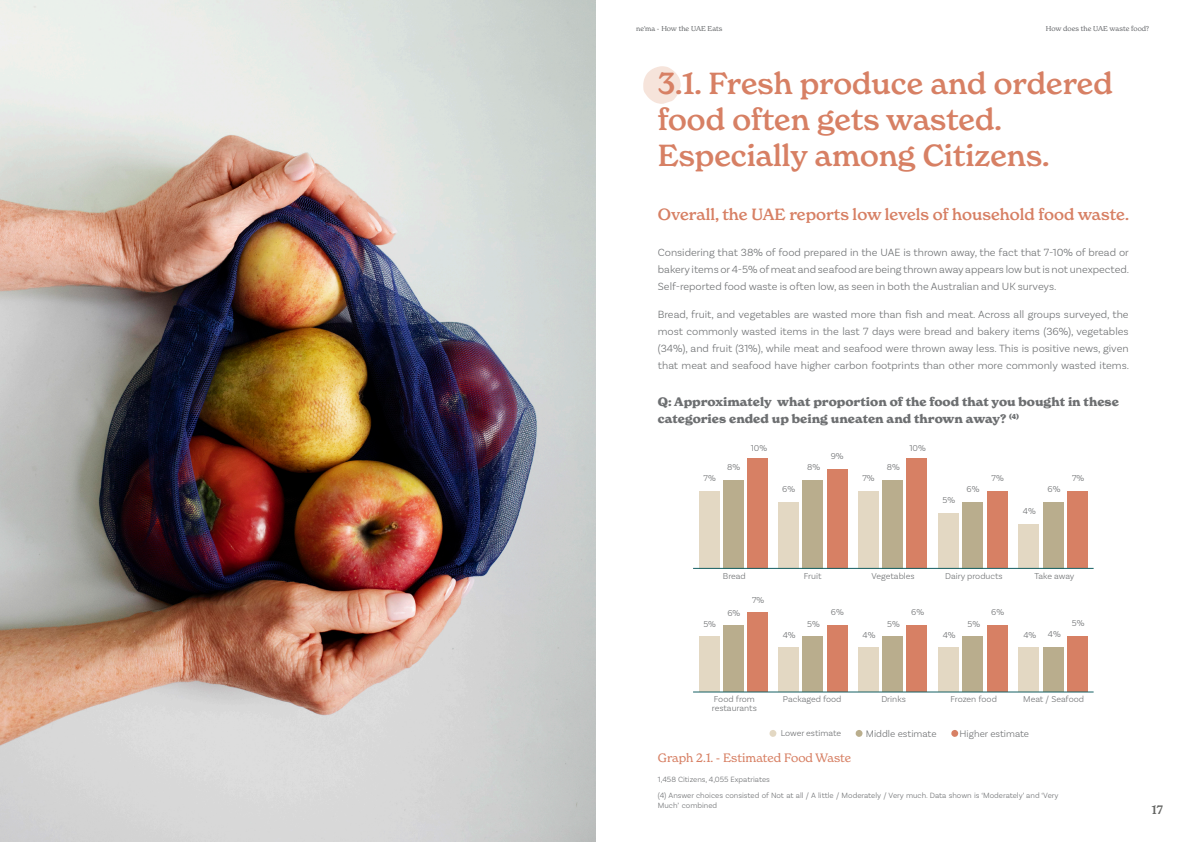
<style>
.page{position:relative;width:1191px;height:842px;background:#fff}
.page>*{position:absolute;margin:0;border:0;box-sizing:border-box;transform-origin:0 0}
.text_black{font:500 30px/36px "New Spirit";color:#d78064}
._01_-_font{font:500 16px "New Spirit";color:#d78064}
.Q_NEW{font:700 12px "New Spirit";color:#6d6f71}
.subtitle_colour_right{font:12px "New Spirit";color:#d78064}
.t1{font:500 12px "New Spirit";color:#616260}
.subtitle_colour_right-2{font:300 11px/17px "Basic Sans";color:#6d6f71;text-align:justify}
.subtitle_colour_right-3{font:300 10px "Basic Sans";color:#6d6f71}
.subtitle_colour_right-4{font:300 9px/9px "Basic Sans";color:#6d6f71}
.subtitle_colour_right-5{font:300 9px "Basic Sans";letter-spacing:-.02em;color:#6d6f71}
.subtitle_colour_right-6{font:300 8px/10px "Basic Sans";color:#6d6f71}
.t2{font:7px "New Spirit";color:#6d6f72}
.t3{font:7px "New Spirit";color:#6d6f71}
</style>
<div class="page">
<hr style="left:595px;top:0;width:1px;height:842px;background:#000">
<img style="left:0;top:0;width:595px;height:842px">
<svg style="left:643px;top:66px;width:37px;height:38px"></svg>
<svg style="left:855px;top:730px;width:7px;height:7px"></svg>
<svg style="left:769px;top:730px;width:7px;height:7px"></svg>
<svg style="left:951px;top:730px;width:7px;height:7px"></svg>
<div style="left:699px;top:491px;width:20px;height:77px;background:#e3d8c3"></div>
<div style="left:723px;top:480px;width:20px;height:88px;background:#b9ad8d"></div>
<div style="left:802px;top:480px;width:21px;height:88px;background:#b9ad8d"></div>
<div style="left:882px;top:480px;width:21px;height:88px;background:#b9ad8d"></div>
<div style="left:962px;top:502px;width:21px;height:66px;background:#b9ad8d"></div>
<div style="left:1043px;top:502px;width:20px;height:66px;background:#b9ad8d"></div>
<div style="left:747px;top:458px;width:21px;height:110px;background:#d78064"></div>
<div style="left:826px;top:469px;width:21px;height:99px;background:#d78064"></div>
<div style="left:906px;top:458px;width:21px;height:110px;background:#d78064"></div>
<div style="left:986px;top:491px;width:21px;height:77px;background:#d78064"></div>
<div style="left:1067px;top:491px;width:20px;height:77px;background:#d78064"></div>
<div style="left:778px;top:502px;width:20px;height:66px;background:#e3d8c3"></div>
<div style="left:858px;top:491px;width:20px;height:77px;background:#e3d8c3"></div>
<div style="left:938px;top:513px;width:20px;height:55px;background:#e3d8c3"></div>
<div style="left:1018px;top:524px;width:21px;height:44px;background:#e3d8c3"></div>
<hr style="left:693px;top:568px;width:400px;height:1px;background:#156063">
<div style="left:699px;top:637px;width:20px;height:55px;background:#e3d8c3"></div>
<div style="left:723px;top:626px;width:20px;height:66px;background:#b9ad8d"></div>
<div style="left:802px;top:637px;width:21px;height:55px;background:#b9ad8d"></div>
<div style="left:882px;top:637px;width:21px;height:55px;background:#b9ad8d"></div>
<div style="left:962px;top:637px;width:21px;height:55px;background:#b9ad8d"></div>
<div style="left:1043px;top:648px;width:20px;height:44px;background:#b9ad8d"></div>
<div style="left:747px;top:613px;width:21px;height:79px;background:#d78064"></div>
<div style="left:826px;top:626px;width:21px;height:66px;background:#d78064"></div>
<div style="left:906px;top:626px;width:21px;height:66px;background:#d78064"></div>
<div style="left:986px;top:626px;width:21px;height:66px;background:#d78064"></div>
<div style="left:1067px;top:637px;width:20px;height:55px;background:#d78064"></div>
<div style="left:778px;top:648px;width:20px;height:44px;background:#e3d8c3"></div>
<div style="left:858px;top:648px;width:20px;height:44px;background:#e3d8c3"></div>
<div style="left:938px;top:648px;width:20px;height:44px;background:#e3d8c3"></div>
<div style="left:1018px;top:648px;width:21px;height:44px;background:#e3d8c3"></div>
<hr style="left:693px;top:692px;width:400px;height:1px;background:#156063">
<p class="t3" style="left:636px;top:24px;width:88px">ne'ma - How the UAE Eats</p>
<p class="t2" style="left:1045px;top:24px;width:105px">How does the UAE waste food?</p>
<p class="text_black" style="left:658px;top:65px;width:456px">3.1. Fresh produce and ordered food often gets wasted.<br>Especially among Citizens.</p>
<p class="_01_-_font" style="left:658px;top:205px;width:473px">Overall, the UAE reports low levels of household food waste.</p>
<p class="subtitle_colour_right-2" style="left:658px;top:243px;width:473px">Considering that 38% of food prepared in the UAE is thrown away, the fact that 7-10% of bread or bakery items or 4-5% of meat and seafood are being thrown away appears low but is not unexpected.<br>Self-reported food waste is often low, as seen in both the Australian and UK surveys.</p>
<p class="subtitle_colour_right-2" style="left:658px;top:306px;width:473px">Bread, fruit, and vegetables are wasted more than fish and meat. Across all groups surveyed, the most commonly wasted items in the last 7 days were bread and bakery items (36%), vegetables (34%), and fruit (31%), while meat and seafood were thrown away less. This is positive news, given that meat and seafood have higher carbon footprints than other more commonly wasted items.</p>
<p class="Q_NEW" style="left:658px;top:394px;width:462px">Q: Approximately what proportion of the food that you bought in these</p>
<p class="Q_NEW" style="left:658px;top:411px;width:363px">categories ended up being uneaten and thrown away? <sup>(4)</sup></p>
<p class="subtitle_colour_right-4" style="left:750px;top:443px;width:18px">10%</p>
<p class="subtitle_colour_right-4" style="left:909px;top:443px;width:18px">10%</p>
<p class="subtitle_colour_right-4" style="left:830px;top:451px;width:14px">9%</p>
<p class="subtitle_colour_right-4" style="left:703px;top:473px;width:14px">7%</p>
<p class="subtitle_colour_right-4" style="left:727px;top:462px;width:15px">8%</p>
<p class="subtitle_colour_right-4" style="left:807px;top:462px;width:15px">8%</p>
<p class="subtitle_colour_right-4" style="left:887px;top:462px;width:15px">8%</p>
<p class="subtitle_colour_right-4" style="left:782px;top:484px;width:14px">6%</p>
<p class="subtitle_colour_right-4" style="left:862px;top:473px;width:14px">7%</p>
<p class="subtitle_colour_right-4" style="left:723px;top:571px;width:24px">Bread</p>
<p class="subtitle_colour_right-4" style="left:752px;top:595px;width:14px">7%</p>
<p class="subtitle_colour_right-4" style="left:803px;top:571px;width:19px">Fruit</p>
<p class="subtitle_colour_right-4" style="left:871px;top:571px;width:45px">Vegetables</p>
<p class="subtitle_colour_right-4" style="left:942px;top:496px;width:14px">5%</p>
<p class="subtitle_colour_right-4" style="left:991px;top:473px;width:14px">7%</p>
<p class="subtitle_colour_right-4" style="left:1072px;top:473px;width:14px">7%</p>
<p class="subtitle_colour_right-4" style="left:1023px;top:506px;width:14px">4%</p>
<p class="subtitle_colour_right-4" style="left:966px;top:484px;width:14px">6%</p>
<p class="subtitle_colour_right-4" style="left:1047px;top:484px;width:14px">6%</p>
<p class="subtitle_colour_right-4" style="left:945px;top:571px;width:59px">Dairy products</p>
<p class="subtitle_colour_right-5" style="left:1034px;top:570px;width:42px">Take away</p>
<p class="subtitle_colour_right-4" style="left:727px;top:608px;width:14px">6%</p>
<p class="subtitle_colour_right-4" style="left:831px;top:608px;width:14px">6%</p>
<p class="subtitle_colour_right-4" style="left:911px;top:608px;width:14px">6%</p>
<p class="subtitle_colour_right-4" style="left:991px;top:608px;width:14px">6%</p>
<p class="subtitle_colour_right-4" style="left:782px;top:630px;width:14px">4%</p>
<p class="subtitle_colour_right-4" style="left:862px;top:630px;width:14px">4%</p>
<p class="subtitle_colour_right-4" style="left:942px;top:630px;width:14px">4%</p>
<p class="subtitle_colour_right-4" style="left:1023px;top:630px;width:14px">4%</p>
<p class="subtitle_colour_right-4" style="left:1047px;top:630px;width:14px">4%</p>
<p class="subtitle_colour_right-4" style="left:703px;top:619px;width:14px">5%</p>
<p class="subtitle_colour_right-4" style="left:807px;top:619px;width:14px">5%</p>
<p class="subtitle_colour_right-4" style="left:887px;top:619px;width:14px">5%</p>
<p class="subtitle_colour_right-4" style="left:967px;top:619px;width:14px">5%</p>
<p class="subtitle_colour_right-4" style="left:1071px;top:619px;width:14px">5%</p>
<p class="subtitle_colour_right-4" style="left:712px;top:694px;width:46px">Food from restaurants</p>
<p class="subtitle_colour_right-4" style="left:783px;top:695px;width:60px">Packaged food</p>
<p class="subtitle_colour_right-4" style="left:881px;top:694px;width:26px">Drinks</p>
<p class="subtitle_colour_right-4" style="left:950px;top:694px;width:48px">Frozen food</p>
<p class="subtitle_colour_right-4" style="left:1023px;top:694px;width:62px">Meat / Seafood</p>
<p class="subtitle_colour_right-4" style="left:780px;top:728px;width:62px">Lower estimate</p>
<p class="subtitle_colour_right-3" style="left:865px;top:727px;width:72px">Middle estimate</p>
<p class="subtitle_colour_right-3" style="left:959px;top:728px;width:71px">Higher estimate</p>
<p class="subtitle_colour_right" style="left:658px;top:750px;width:195px">Graph 2.1. - Estimated Food Waste</p>
<p class="subtitle_colour_right-6" style="left:658px;top:774px;width:113px">1,458 Citizens, 4,055 Expatriates</p>
<p class="subtitle_colour_right-6" style="left:658px;top:790px;width:402px">(4) Answer choices consisted of Not at all / A little / Moderately / Very much. Data shown is ‘Moderately’ and ‘Very<br>Much’ combined</p>
<p class="t1" style="left:1151px;top:802px;width:12px">17</p>
</div>
